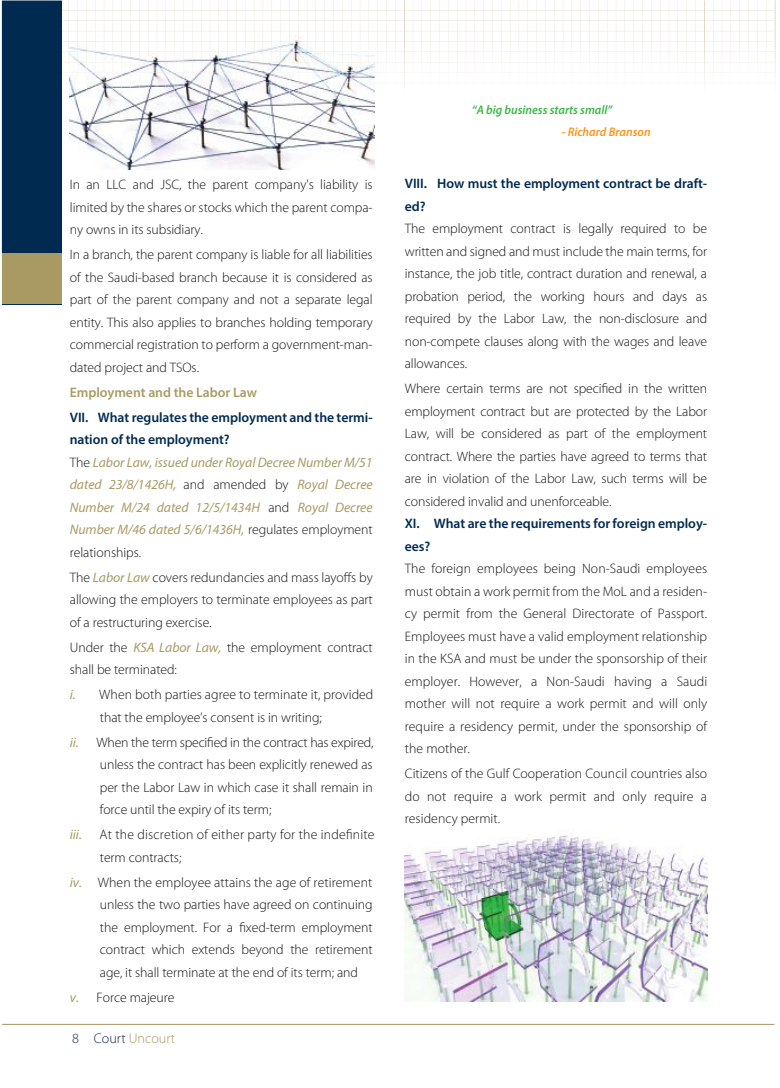
<style>
.page{position:relative;width:780px;height:1088px;background:#fff}
.page>*{position:absolute;margin:0;border:0;box-sizing:border-box;transform-origin:0 0}
.t1{font:300 14.12px "Myriad Pro";color:#a99764}
.t2{font:300 13.75px/22.5px "Myriad Pro";letter-spacing:-.005em;color:#121314;text-align:justify}
.t3{font:italic 13.75px/22.5px "Myriad Pro";letter-spacing:-.005em;color:#a99a64}
.t4{font:600 13.75px/22.5px "Myriad Pro";letter-spacing:-.005em;color:#002a4f}
.t5{font:300 13.75px/22.5px "Myriad Pro";letter-spacing:.015em;color:#121314}
.t6{font:600 13.75px "Myriad Pro";letter-spacing:-.005em;color:#a99a64}
.t7{font:italic 600 12.5px "Myriad Pro";color:#3cb747}
.t8{font:italic 600 12.5px "Myriad Pro";color:#f9951b}
.s1{font-weight:600;font-style:normal;color:#002a4f}
.s2{font-weight:300;font-style:normal;color:#121314}
.s3{font-weight:400;font-style:italic;color:#a99a64}
.s4{color:#142a58}
</style>
<div class="page">
<img style="left:69px;top:93px;width:305px;height:76px">
<svg style="left:69px;top:2px;width:703px;height:91px"></svg>
<svg style="left:774px;top:1px;width:1px;height:64px"></svg>
<div style="left:1px;top:0;width:61px;height:304px;background:#002a4f"></div>
<div style="left:1px;top:253px;width:61px;height:51px;background:#a99a64"></div>
<hr style="left:1px;top:1024px;width:774px;height:1px;background:#aa9664">
<img style="left:404px;top:835px;width:303px;height:166px">
<p class="t2" style="left:70px;top:173px;width:304px">In an LLC and JSC, the parent company's liability is limited by the shares or stocks which the parent compa&shy;ny owns in its subsidiary.</p>
<p class="t2" style="left:70px;top:243px;width:304px">In a branch, the parent company is liable for all liabilities of the Saudi-based branch because it is considered as part of the parent company and not a separate legal entity. This also applies to branches holding temporary commercial registration to perform a government-man&shy;dated project and TSOs.</p>
<p class="t6" style="left:70px;top:383px;width:189px">Employment and the Labor Law</p>
<p class="t3" style="left:70px;top:405px;width:304px"><span class="s1">VII. What regulates the employment and the termi&shy;nation of the employment?<br></span><span class="s2">The</span> Labor Law, issued under Royal Decree Number M/51 dated 23/8/1426H, <span class="s2">and amended by</span> Royal Decree Number M/24 dated 12/5/1434H <span class="s2">and</span> Royal Decree Number M/46 dated 5/6/1436H, <span class="s2">regulates employment relationships.</span></p>
<p class="t2" style="left:70px;top:566px;width:304px">The <span class="s3">Labor Law</span> covers redundancies and mass layoffs by allowing the employers to terminate employees as part of a restructuring exercise.</p>
<p class="t2" style="left:70px;top:636px;width:304px">Under the <span class="s3">KSA Labor Law,</span> the employment contract shall be terminated:</p>
<p class="t2" style="left:100px;top:683px;width:275px;text-indent:-30px"><span class="s3">i.</span> When both parties agree to terminate it, provided that the employee’s consent is in writing;</p>
<p class="t2" style="left:100px;top:731px;width:275px;text-indent:-30px"><span class="s3">ii.</span> When the term specified in the contract has expired, unless the contract has been explicitly renewed as per the Labor Law in which case it shall remain in force until the expiry of its term;</p>
<p class="t3" style="left:70px;top:823px;width:14px">iii.</p>
<p class="t5" style="left:100px;top:823px;width:276px">At the discretion of either party for the indefinite term contracts;</p>
<p class="t2" style="left:100px;top:871px;width:274px;text-indent:-30px"><span class="s3">iv.</span> When the employee attains the age of retirement unless the two parties have agreed on continuing the employment. For a fixed-term employment contract which extends beyond the retirement age, it shall terminate at the end of its term; and</p>
<p class="t2" style="left:70px;top:986px;width:106px"><span class="s3">v.</span> Force majeure</p>
<p class="t1" style="left:72px;top:1030px;width:105px"><span class="s4">8 Court</span> Uncourt</p>
<p class="t7" style="left:472px;top:102px;width:142px">“A big business starts small”</p>
<p class="t8" style="left:561px;top:124px;width:91px">- Richard Branson</p>
<p class="t4" style="left:405px;top:172px;width:304px">VIII. How must the employment contract be draft&shy;ed?</p>
<p class="t2" style="left:405px;top:218px;width:304px">The employment contract is legally required to be written and signed and must include the main terms, for instance, the job title, contract duration and renewal, a probation period, the working hours and days as required by the Labor Law, the non-disclosure and non-compete clauses along with the wages and leave allowances.</p>
<p class="t2" style="left:405px;top:378px;width:304px">Where certain terms are not specified in the written employment contract but are protected by the Labor Law, will be considered as part of the employment contract. Where the parties have agreed to terms that are in violation of the Labor Law, such terms will be considered invalid and unenforceable.</p>
<p class="t4" style="left:405px;top:512px;width:304px">XI. What are the requirements for foreign employ&shy;ees?</p>
<p class="t2" style="left:405px;top:558px;width:304px">The foreign employees being Non-Saudi employees must obtain a work permit from the MoL and a residen&shy;cy permit from the General Directorate of Passport.<br>Employees must have a valid employment relationship in the KSA and must be under the sponsorship of their employer. However, a Non-Saudi having a Saudi mother will not require a work permit and will only require a residency permit, under the sponsorship of the mother.</p>
<p class="t2" style="left:405px;top:763px;width:304px">Citizens of the Gulf Cooperation Council countries also do not require a work permit and only require a residency permit.</p>
</div>
